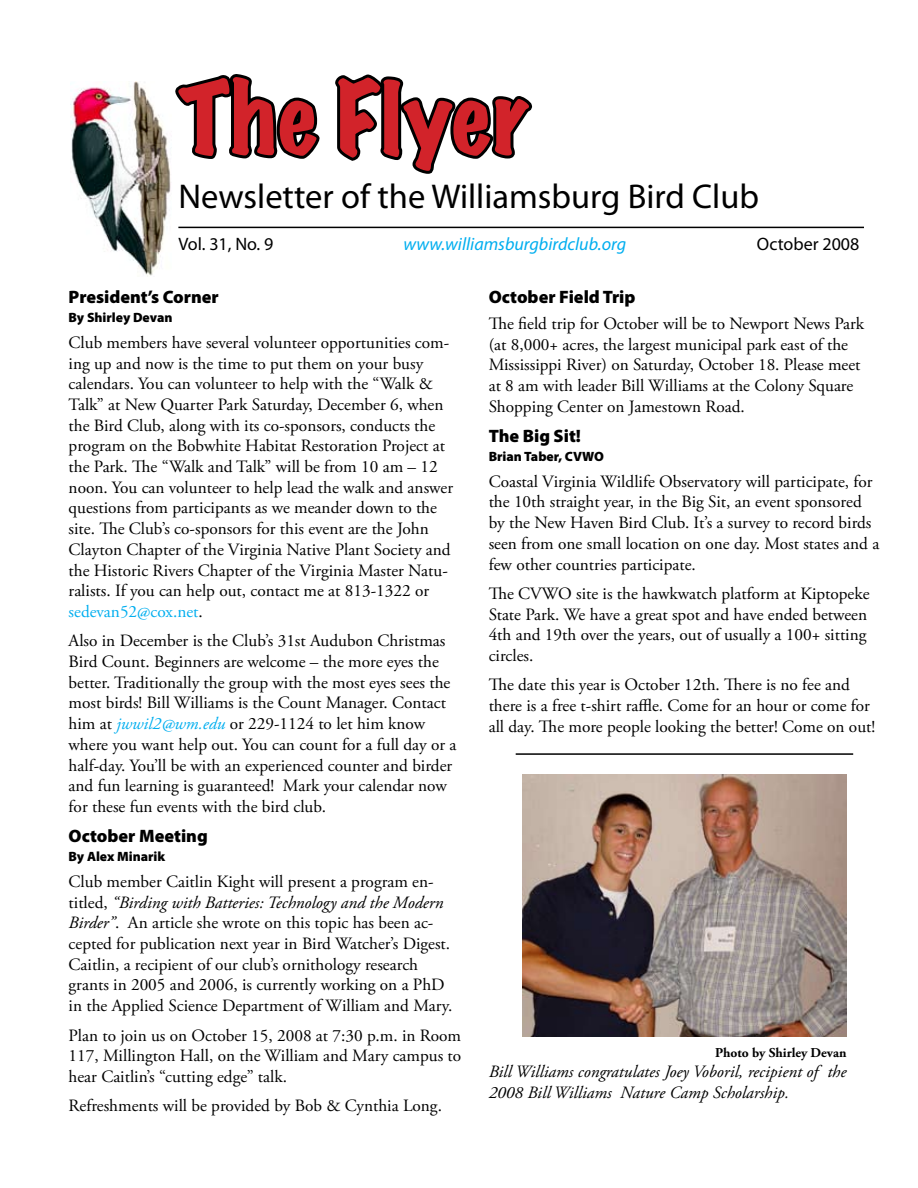
<style>
.page{position:relative;width:918px;height:1188px;background:#fff}
.page>*{position:absolute;margin:0;border:0;box-sizing:border-box;transform-origin:0 0}
.t1{font:expanded 90px "Marker Felt";letter-spacing:.015em;color:#d2232a}
.t2{font:34.5px "Myriad Pro";color:#000}
.t3{font:900 18px "Myriad Pro";color:#000}
.t4{font:italic 18px "Myriad Pro";color:#00aeef}
.t5{font:18px "Myriad Pro";color:#000}
.t6{font:17.25px/20.7px "Adobe Garamond Pro";color:#000}
.t7{font:italic 17.25px/20.7px "Adobe Garamond Pro";color:#000}
.t8{font:900 13.5px "Myriad Pro";color:#000}
.t9{font:700 13.5px "Adobe Garamond Pro";color:#000}
.s1{color:#00aeef}
.s2{font-style:italic;color:#00aeef}
.s3{font-style:italic}
</style>
<div class="page">
<hr style="left:178px;top:227px;width:686px;height:1px;background:#000">
<svg style="left:175px;top:74px;width:145px;height:85px"></svg>
<svg style="left:335px;top:74px;width:198px;height:100px"></svg>
<img style="left:70px;top:81px;width:101px;height:195px">
<hr style="left:516px;top:753px;width:337px;height:2px;background:#000">
<img style="left:522px;top:774px;width:324px;height:262px">
<h1 class="t1" style="left:178px;top:71px;width:352px">The Flyer</h1>
<h2 class="t2" style="left:178px;top:175px;width:582px">Newsletter of the Williamsburg Bird Club</h2>
<p class="t5" style="left:178px;top:233px;width:97px">Vol. 31, No. 9</p>
<p class="t4" style="left:403px;top:233px;width:224px">www.williamsburgbirdclub.org</p>
<p class="t5" style="left:757px;top:233px;width:104px">October 2008</p>
<p class="t3" style="left:69px;top:285px;width:152px">President’s Corner</p>
<p class="t8" style="left:69px;top:308px;width:105px">By Shirley Devan</p>
<p class="t6" style="left:69px;top:333px;width:386px">Club members have several volunteer opportunities com&shy;ing up and now is the time to put them on your busy calendars. You can volunteer to help with the “Walk &amp; Talk” at New Quarter Park Saturday, December 6, when the Bird Club, along with its co-sponsors, conducts the program on the Bobwhite Habitat Restoration Project at the Park. The “Walk and Talk” will be from 10 am – 12 noon. You can volunteer to help lead the walk and answer questions from participants as we meander down to the site. The Club’s co-sponsors for this event are the John Clayton Chapter of the Virginia Native Plant Society and the Historic Rivers Chapter of the Virginia Master Natu&shy;ralists. If you can help out, contact me at 813-1322 or <span class="s1">sedevan52@cox.net</span>.</p>
<p class="t6" style="left:69px;top:631px;width:389px">Also in December is the Club’s 31st Audubon Christmas Bird Count. Beginners are welcome – the more eyes the better. Traditionally the group with the most eyes sees the most birds! Bill Williams is the Count Manager. Contact him at <span class="s2">jwwil2@wm.edu</span> or 229-1124 to let him know where you want help out. You can count for a full day or a half-day. You’ll be with an experienced counter and birder and fun learning is guaranteed! Mark your calendar now for these fun events with the bird club.</p>
<p class="t3" style="left:69px;top:824px;width:141px">October Meeting</p>
<p class="t8" style="left:69px;top:847px;width:98px">By Alex Minarik</p>
<p class="t6" style="left:69px;top:872px;width:385px">Club member Caitlin Kight will present a program en&shy;titled, <span class="s3">“Birding with Batteries: Technology and the Modern Birder”</span>. An article she wrote on this topic has been ac&shy;cepted for publication next year in Bird Watcher’s Digest.<br>Caitlin, a recipient of our club’s ornithology research grants in 2005 and 2006, is currently working on a PhD in the Applied Science Department of William and Mary.</p>
<p class="t6" style="left:69px;top:1025px;width:394px;text-align:justify">Plan to join us on October 15, 2008 at 7:30 p.m. in Room 117, Millington Hall, on the William and Mary campus to hear Caitlin’s “cutting edge” talk.</p>
<p class="t6" style="left:69px;top:1096px;width:375px">Refreshments will be provided by Bob &amp; Cynthia Long.</p>
<p class="t3" style="left:489px;top:285px;width:148px">October Field Trip</p>
<p class="t6" style="left:489px;top:314px;width:377px">The field trip for October will be to Newport News Park (at 8,000+ acres, the largest municipal park east of the Mississippi River) on Saturday, October 18. Please meet at 8 am with leader Bill Williams at the Colony Square Shopping Center on Jamestown Road.</p>
<p class="t3" style="left:489px;top:424px;width:94px">The Big Sit!</p>
<p class="t8" style="left:489px;top:447px;width:117px">Brian Taber, CVWO</p>
<p class="t6" style="left:489px;top:472px;width:392px">Coastal Virginia Wildlife Observatory will participate, for the 10th straight year, in the Big Sit, an event sponsored by the New Haven Bird Club. It’s a survey to record birds seen from one small location on one day. Most states and a few other countries participate.</p>
<p class="t6" style="left:489px;top:584px;width:382px">The CVWO site is the hawkwatch platform at Kiptopeke State Park. We have a great spot and have ended between 4th and 19th over the years, out of usually a 100+ sitting circles.</p>
<p class="t6" style="left:489px;top:675px;width:388px">The date this year is October 12th. There is no fee and there is a free t-shirt raffle. Come for an hour or come for all day. The more people looking the better! Come on out!</p>
<p class="t9" style="left:715px;top:1045px;width:133px">Photo by Shirley Devan</p>
<p class="t7" style="left:489px;top:1062px;width:359px">Bill Williams congratulates Joey Voboril, recipient of the<br>2008 Bill Williams Nature Camp Scholarship.</p>
</div>
